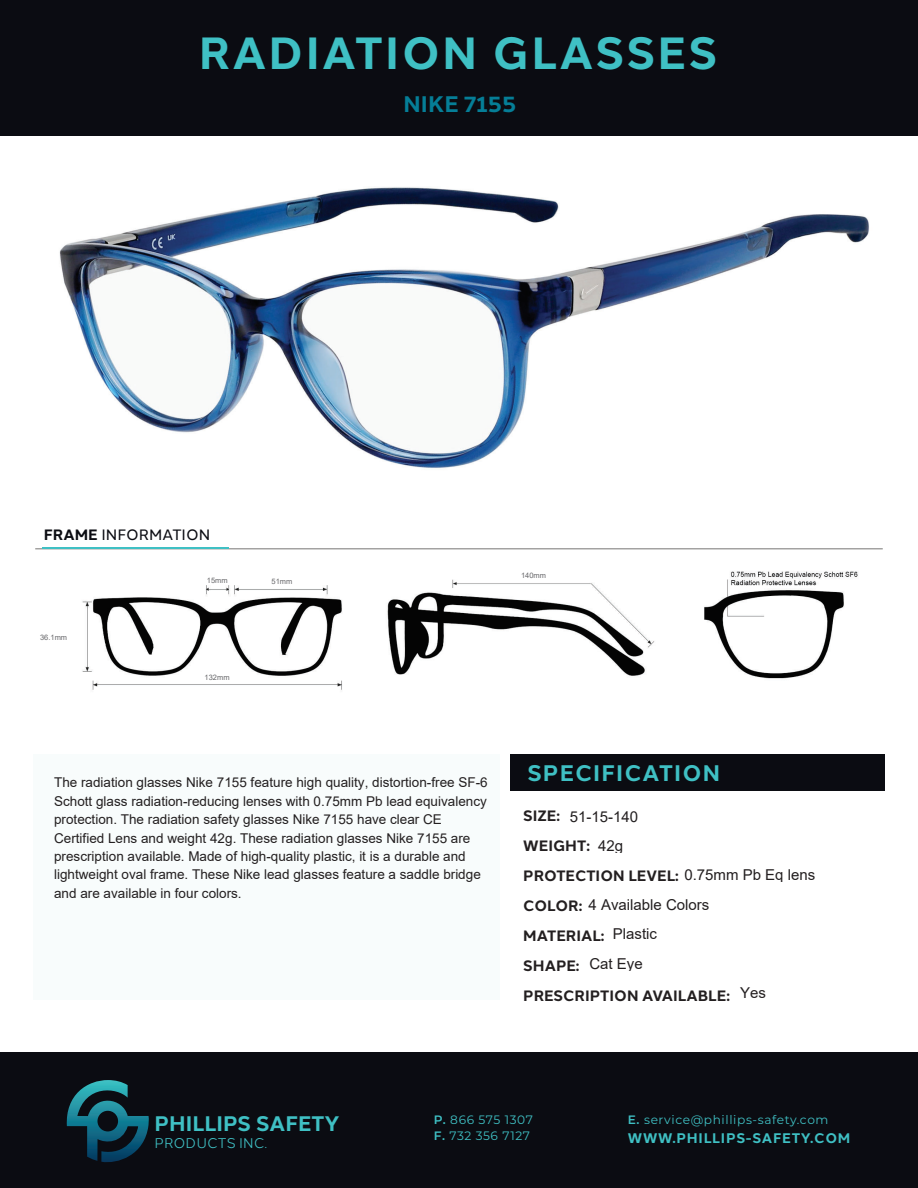
<style>
.page{position:relative;width:918px;height:1188px;background:#fff}
.page>*{position:absolute;margin:0;border:0;box-sizing:border-box;transform-origin:0 0}
.t1{font:700 45px "Halcom";letter-spacing:.05em;color:#3fc0c4}
.t2{font:700 22.5px "Halcom";letter-spacing:.05em;color:#3fc0c4}
.t3{font:700 22.5px "Halcom";color:#057e97}
.t4{font:700 21px "Halcom";color:#3fc0c4}
.t5{font:700 15px/30px "Halcom";color:#231f20}
.t6{font:15px/29.2px "Arial";color:#231f20}
.t7{font:15px "Halcom";color:#0b0c12}
.t8{font:13.95px "Halcom";color:#3fc0c4}
.t9{font:700 13.8px "Halcom";letter-spacing:.05em;color:#3fc0c4}
.t10{font:13.5px/18.5px "Arial";color:#231f20}
.t11{font:12.15px/16.2px "Montserrat";letter-spacing:.05em;color:#3fc0c4}
.t12{font:7.5px "Arial";color:#67676a}
.s1{font-weight:700}
.s2{font-family:"Arial";font-weight:400}
.s3{font-family:"Halcom";font-weight:700}
.s4{font-weight:600}
</style>
<div class="page">
<div style="left:0;top:1053px;width:918px;height:135px;background:#0b0c12"></div>
<div style="left:34px;top:754px;width:466px;height:246px;background:#f8fcfc"></div>
<div style="left:0;top:0;width:918px;height:135px;background:#0b0c12"></div>
<svg style="left:66px;top:1080px;width:83px;height:82px"></svg>
<div style="left:510px;top:754px;width:375px;height:36px;background:#0b0c12"></div>
<hr style="left:42px;top:547px;width:187px;height:2px;background:#3fc0c4">
<img style="left:82px;top:571px;width:776px;height:119px">
<img style="left:59px;top:187px;width:810px;height:281px">
<h1 class="t1" style="left:199px;top:27px;width:520px">RADIATION GLASSES</h1>
<h2 class="t3" style="left:404px;top:91px;width:114px">NIKE 7155</h2>
<p class="t7" style="left:44px;top:526px;width:168px"><span class="s1">FRAME</span> INFORMATION</p>
<p class="t12" style="left:40px;top:633px;width:29px">36.1mm</p>
<p class="t12" style="left:207px;top:576px;width:22px">15mm</p>
<p class="t12" style="left:272px;top:577px;width:22px">51mm</p>
<p class="t12" style="left:205px;top:673px;width:26px">132mm</p>
<p class="t12" style="left:521px;top:571px;width:27px">140mm</p>
<p class="t10" style="left:54px;top:773px;width:435px">The radiation glasses Nike 7155 feature high quality, distortion-free SF-6<br>Schott glass radiation-reducing lenses with 0.75mm Pb lead equivalency protection. The radiation safety glasses Nike 7155 have clear CE Certified Lens and weight 42g. These radiation glasses Nike 7155 are prescription available. Made of high-quality plastic, it is a durable and lightweight oval frame. These Nike lead glasses feature a saddle bridge and are available in four colors.</p>
<h2 class="t2" style="left:527px;top:760px;width:194px">SPECIFICATION</h2>
<p class="t5" style="left:523px;top:800px;width:294px">SIZE:<br>WEIGHT:<br>PROTECTION LEVEL: <span class="s2">0.75mm Pb Eq lens</span></p>
<p class="t6" style="left:523px;top:891px;width:188px"><span class="s3">COLOR:</span> 4 Available Colors</p>
<p class="t5" style="left:523px;top:920px;width:208px">MATERIAL:<br>SHAPE:<br>PRESCRIPTION AVAILABLE:</p>
<p class="t6" style="left:598px;top:802px;width:42px;text-indent:-28px">51-15-140<br>42g</p>
<p class="t6" style="left:589px;top:919px;width:69px;line-height:30.3px;text-indent:24px">Plastic<br>Cat Eye</p>
<p class="t6" style="left:740px;top:978px;width:27px">Yes</p>
<h3 class="t4" style="left:155px;top:1111px;width:187px">PHILLIPS SAFETY</h3>
<p class="t8" style="left:155px;top:1135px;width:114px">PRODUCTS INC.</p>
<p class="t11" style="left:434px;top:1111px;width:101px"><span class="s4">P.</span> 866 575 1307<br><span class="s4">F.</span> 732 356 7127</p>
<p class="t11" style="left:628px;top:1111px;width:202px"><span class="s4">E.</span> service@phillips-safety.com</p>
<p class="t9" style="left:628px;top:1130px;width:224px">WWW.PHILLIPS-SAFETY.COM</p>
</div>
